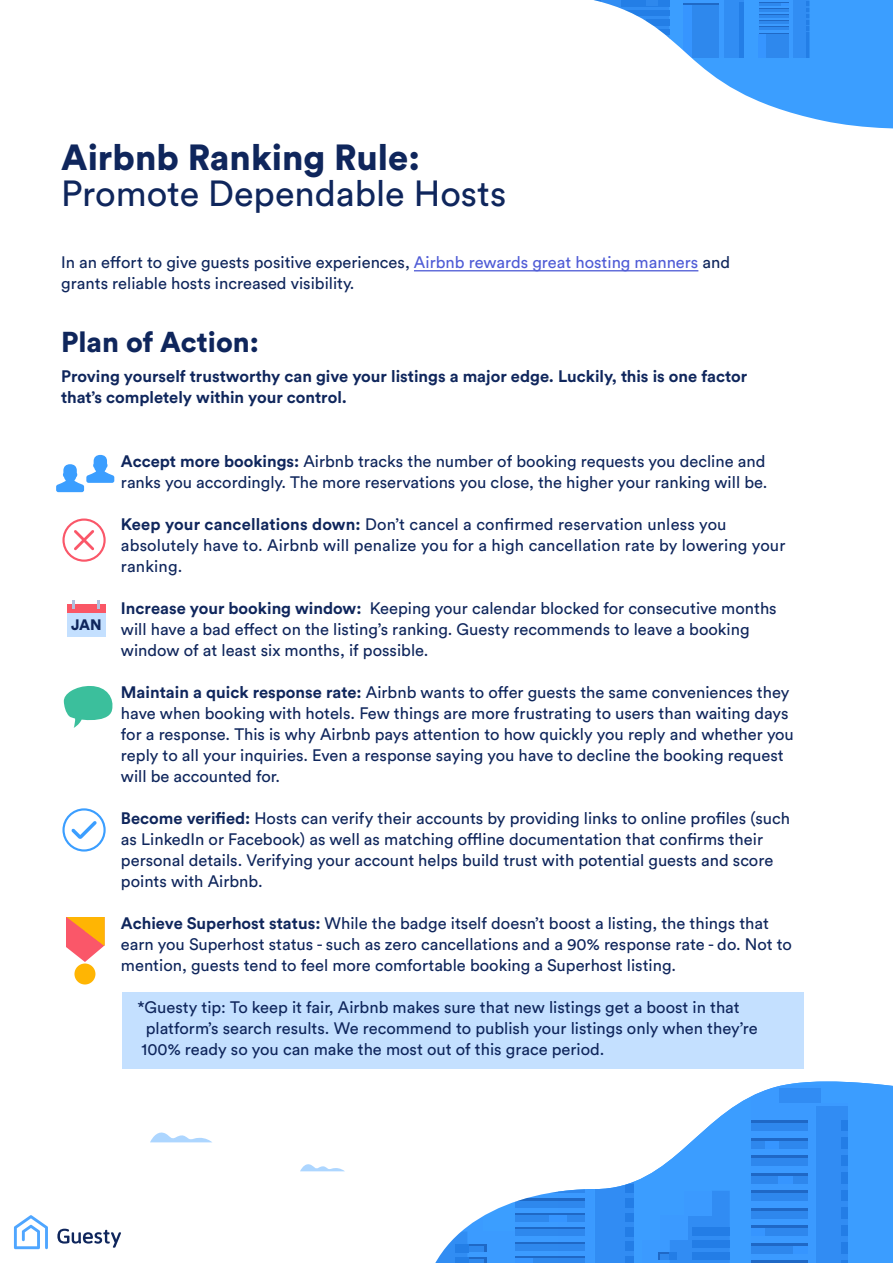
<style>
.page{position:relative;width:893px;height:1263px;background:#fff}
.page>*{position:absolute;margin:0;border:0;box-sizing:border-box;transform-origin:0 0}
.t1{font:36px "Circular Pro";color:#0f265c}
.t2{font:900 36px "Circular Pro";color:#0f265c}
.t3{font:900 28.5px "Circular Pro";color:#0f265c}
.t4{font:16.5px/21px "Circular Pro";color:#0f265c}
.t5{font:700 16.5px/21px "Circular Pro";color:#0f265c}
.t6{font:900 15px "Circular Pro";color:#0f265c}
.s1{color:#4f5cd6}
.s2{font-weight:700}
</style>
<div class="page">
<div style="left:122px;top:992px;width:681px;height:76px;background:#c4e0ff"></div>
<hr style="left:414px;top:270px;width:284px;height:1px;background:#4f5cd6">
<svg style="left:669px;top:0;width:224px;height:129px;fill:#3b9eff"></svg>
<svg style="left:683px;top:0;width:41px;height:57px"></svg>
<div style="left:724px;top:0;width:20px;height:57px;background:linear-gradient(to right,#3692f8,#2783ea)"></div>
<div style="left:683px;top:3px;width:36px;height:54px;background:#1f69c6"></div>
<div style="left:683px;top:5px;width:36px;height:52px;background:#2e88ed"></div>
<hr style="left:740px;top:3px;width:4px;height:54px;background:#237ee6">
<div style="left:683px;top:5px;width:9px;height:52px;background:#3695ff"></div>
<div style="left:793px;top:0;width:16px;height:57px;background:#318df3"></div>
<svg style="left:806px;top:2px;width:3px;height:28px"></svg>
<hr style="left:806px;top:33px;width:3px;height:24px;background:#237ee6">
<svg style="left:759px;top:0;width:34px;height:57px;background:#318cf0"></svg>
<svg style="left:594px;top:0;width:75px;height:38px"></svg>
<div style="left:646px;top:1px;width:12px;height:5px;background:#2e88ed"></div>
<div style="left:634px;top:20px;width:12px;height:5px;background:#fff"></div>
<svg style="left:71px;top:821px;width:26px;height:18px"></svg>
<div style="left:62px;top:808px;width:44px;height:43px;border:2px solid #3b9eff;border-radius:50%"></div>
<svg style="left:66px;top:917px;width:38px;height:45px"></svg>
<div style="left:74px;top:963px;width:21px;height:21px;background:#ffb503;border-radius:50%"></div>
<div style="left:62px;top:518px;width:44px;height:44px;border:2px solid #fa5769;border-radius:50%"></div>
<svg style="left:74px;top:530px;width:20px;height:20px"></svg>
<svg style="left:64px;top:686px;width:49px;height:42px"></svg>
<div style="left:67px;top:604px;width:38px;height:33px;background:#c4e0ff"></div>
<div style="left:67px;top:604px;width:38px;height:9px;background:#fa5766"></div>
<svg style="left:72px;top:600px;width:3px;height:8px"></svg>
<svg style="left:97px;top:600px;width:3px;height:8px"></svg>
<svg style="left:56px;top:455px;width:58px;height:37px"></svg>
<svg style="left:300px;top:1164px;width:44px;height:7px"></svg>
<svg style="left:418px;top:1066px;width:386px;height:165px"></svg>
<svg style="left:558px;top:1081px;width:335px;height:182px;fill:#3b9dff"></svg>
<div style="left:751px;top:1085px;width:64px;height:178px;background:#3b9aff"></div>
<div style="left:816px;top:1103px;width:31px;height:160px;background:#318cf3"></div>
<div style="left:779px;top:1085px;width:42px;height:18px;background:#318cf3"></div>
<div style="left:751px;top:1120px;width:57px;height:11px;background:#1f68c6"></div>
<div style="left:751px;top:1138px;width:57px;height:10px;background:#1f68c6"></div>
<div style="left:751px;top:1155px;width:57px;height:11px;background:#1f68c6"></div>
<div style="left:751px;top:1173px;width:57px;height:10px;background:#1f68c6"></div>
<div style="left:751px;top:1190px;width:57px;height:11px;background:#1f68c6"></div>
<div style="left:751px;top:1208px;width:57px;height:10px;background:#1f68c6"></div>
<div style="left:751px;top:1225px;width:57px;height:11px;background:#1f68c6"></div>
<div style="left:751px;top:1243px;width:57px;height:10px;background:#1f68c6"></div>
<hr style="left:751px;top:1260px;width:57px;height:3px;background:#3b72a0">
<div style="left:751px;top:1123px;width:57px;height:8px;background:#2e87ed"></div>
<div style="left:751px;top:1141px;width:57px;height:7px;background:#2e87ed"></div>
<div style="left:751px;top:1158px;width:57px;height:8px;background:#2e87ed"></div>
<div style="left:751px;top:1176px;width:57px;height:7px;background:#2e87ed"></div>
<div style="left:751px;top:1193px;width:57px;height:8px;background:#2e87ed"></div>
<div style="left:751px;top:1211px;width:57px;height:7px;background:#2e87ed"></div>
<div style="left:751px;top:1228px;width:57px;height:8px;background:#2e87ed"></div>
<div style="left:751px;top:1246px;width:57px;height:7px;background:#2e87ed"></div>
<svg style="left:841px;top:1120px;width:6px;height:11px"></svg>
<svg style="left:841px;top:1138px;width:6px;height:10px"></svg>
<svg style="left:841px;top:1155px;width:6px;height:11px"></svg>
<svg style="left:841px;top:1173px;width:6px;height:10px"></svg>
<svg style="left:841px;top:1190px;width:6px;height:11px"></svg>
<svg style="left:841px;top:1208px;width:6px;height:10px"></svg>
<svg style="left:841px;top:1225px;width:6px;height:11px"></svg>
<svg style="left:841px;top:1243px;width:6px;height:10px"></svg>
<svg style="left:841px;top:1260px;width:6px;height:3px"></svg>
<hr style="left:815px;top:1103px;width:32px;height:3px;background:#fff7ff">
<hr style="left:779px;top:1085px;width:42px;height:3px;background:#fff7ff">
<div style="left:765px;top:1141px;width:14px;height:7px;background:#3695ff"></div>
<div style="left:779px;top:1176px;width:14px;height:7px;background:#3695ff"></div>
<div style="left:751px;top:1228px;width:14px;height:8px;background:#3695ff"></div>
<div style="left:793px;top:1246px;width:15px;height:7px;background:#3695ff"></div>
<svg style="left:515px;top:1141px;width:79px;height:122px"></svg>
<svg style="left:595px;top:1158px;width:38px;height:105px;fill:#318cf3"></svg>
<div style="left:515px;top:1170px;width:70px;height:8px;background:#fff"></div>
<div style="left:515px;top:1184px;width:70px;height:9px;background:#fff"></div>
<svg style="left:515px;top:1198px;width:70px;height:3px"></svg>
<div style="left:515px;top:1213px;width:70px;height:9px;background:#1f69c6"></div>
<svg style="left:515px;top:1227px;width:70px;height:3px"></svg>
<div style="left:515px;top:1242px;width:70px;height:8px;background:#1f69c6"></div>
<div style="left:515px;top:1256px;width:70px;height:7px;background:#1f69c6"></div>
<svg style="left:550px;top:1189px;width:35px;height:4px"></svg>
<div style="left:515px;top:1201px;width:70px;height:6px;background:#2e88ed"></div>
<div style="left:515px;top:1215px;width:70px;height:7px;background:#2e88ed"></div>
<div style="left:515px;top:1230px;width:70px;height:6px;background:#2e88ed"></div>
<div style="left:515px;top:1244px;width:70px;height:6px;background:#2e88ed"></div>
<div style="left:515px;top:1258px;width:70px;height:5px;background:#2e87ed"></div>
<svg style="left:626px;top:1170px;width:7px;height:8px"></svg>
<svg style="left:626px;top:1184px;width:7px;height:23px"></svg>
<svg style="left:626px;top:1213px;width:7px;height:23px"></svg>
<svg style="left:626px;top:1242px;width:7px;height:8px"></svg>
<svg style="left:626px;top:1256px;width:7px;height:7px"></svg>
<hr style="left:594px;top:1155px;width:39px;height:3px;background:#fff7ff">
<div style="left:549px;top:1215px;width:18px;height:7px;background:#3695ff"></div>
<div style="left:515px;top:1258px;width:17px;height:5px;background:#3695ff"></div>
<div style="left:643px;top:1240px;width:27px;height:23px;background:#3b9aff"></div>
<svg style="left:659px;top:1252px;width:10px;height:8px"></svg>
<div style="left:661px;top:1215px;width:27px;height:25px;background:#3b9aff"></div>
<svg style="left:669px;top:1191px;width:61px;height:72px;background:#318df4"></svg>
<div style="left:661px;top:1254px;width:8px;height:6px;background:#2e87ed"></div>
<div style="left:467px;top:1231px;width:48px;height:32px;background:#3b9bff"></div>
<svg style="left:469px;top:1244px;width:18px;height:8px"></svg>
<svg style="left:469px;top:1257px;width:18px;height:6px"></svg>
<svg style="left:469px;top:1205px;width:14px;height:26px"></svg>
<svg style="left:435px;top:1179px;width:34px;height:84px"></svg>
<div style="left:469px;top:1246px;width:14px;height:6px;background:#2e88ed"></div>
<hr style="left:469px;top:1259px;width:14px;height:4px;background:#2e88ed">
<svg style="left:150px;top:1132px;width:62px;height:10px"></svg>
<svg style="left:14px;top:1215px;width:34px;height:34px"></svg>
<svg style="left:57px;top:1229px;width:64px;height:19px"></svg>
<h1 class="t2" style="left:61px;top:132px;width:360px">Airbnb Ranking Rule:</h1>
<h1 class="t1" style="left:61px;top:169px;width:447px">Promote Dependable Hosts</h1>
<p class="t4" style="left:61px;top:251px;width:670px">In an effort to give guests positive experiences, <span class="s1">Airbnb rewards great hosting manners</span> and grants reliable hosts increased visibility.</p>
<h2 class="t3" style="left:61px;top:322px;width:199px">Plan of Action:</h2>
<p class="t5" style="left:61px;top:365px;width:687px">Proving yourself trustworthy can give your listings a major edge. Luckily, this is one factor that s’ completely within your control.</p>
<p class="t6" style="left:71px;top:614px;width:32px">JAN</p>
<p class="t4" style="left:121px;top:450px;width:648px"><span class="s2">Accept more bookings:</span> Airbnb tracks the number of booking requests you decline and ranks you accordingly. The more reservations you close, the higher your ranking will be.</p>
<p class="t4" style="left:121px;top:513px;width:666px"><span class="s2">Keep your cancellations down:</span> Don t’ cancel a confirmed reservation unless you absolutely have to. Airbnb will penalize you for a high cancellation rate by lowering your ranking.</p>
<p class="t4" style="left:370px;top:597px;width:409px">Keeping your calendar blocked for consecutive months</p>
<p class="t5" style="left:121px;top:597px;width:242px">Increase your booking window:</p>
<p class="t4" style="left:121px;top:618px;width:630px">will have a bad effect on the listing s’ ranking. Guesty recommends to leave a booking window of at least six months if, possible.</p>
<p class="t4" style="left:121px;top:681px;width:674px"><span class="s2">Maintain a quick response rate:</span> Airbnb wants to offer guests the same conveniences they have when booking with hotels. Few things are more frustrating to users than waiting days for a response. This is why Airbnb pays attention to how quickly you reply and whether you reply to all your inquiries. Even a response saying you have to decline the booking request will be accounted for.</p>
<p class="t4" style="left:121px;top:807px;width:671px"><span class="s2">Become verified:</span> Hosts can verify their accounts by providing links to online profiles (such as LinkedIn or Facebook) as well as matching offline documentation that confirms their personal details. Verifying your account helps build trust with potential guests and score points with Airbnb.</p>
<p class="t4" style="left:121px;top:912px;width:673px"><span class="s2">Achieve Superhost status:</span> While the badge itself doesn t’ boost a listing, the things that earn you Superhost status - such as zero cancellations and a 90% response rate - do. Not to mention, guests tend to feel more comfortable booking a Superhost listing.</p>
<p class="t4" style="left:137px;top:996px;width:622px">*Guesty tip: To keep it fair, Airbnb makes sure that new listings get a boost in that platforms’ search results. We recommend to publish your listings only when they r e’<br>100% ready so you can make the most out of this grace period.</p>
</div>
